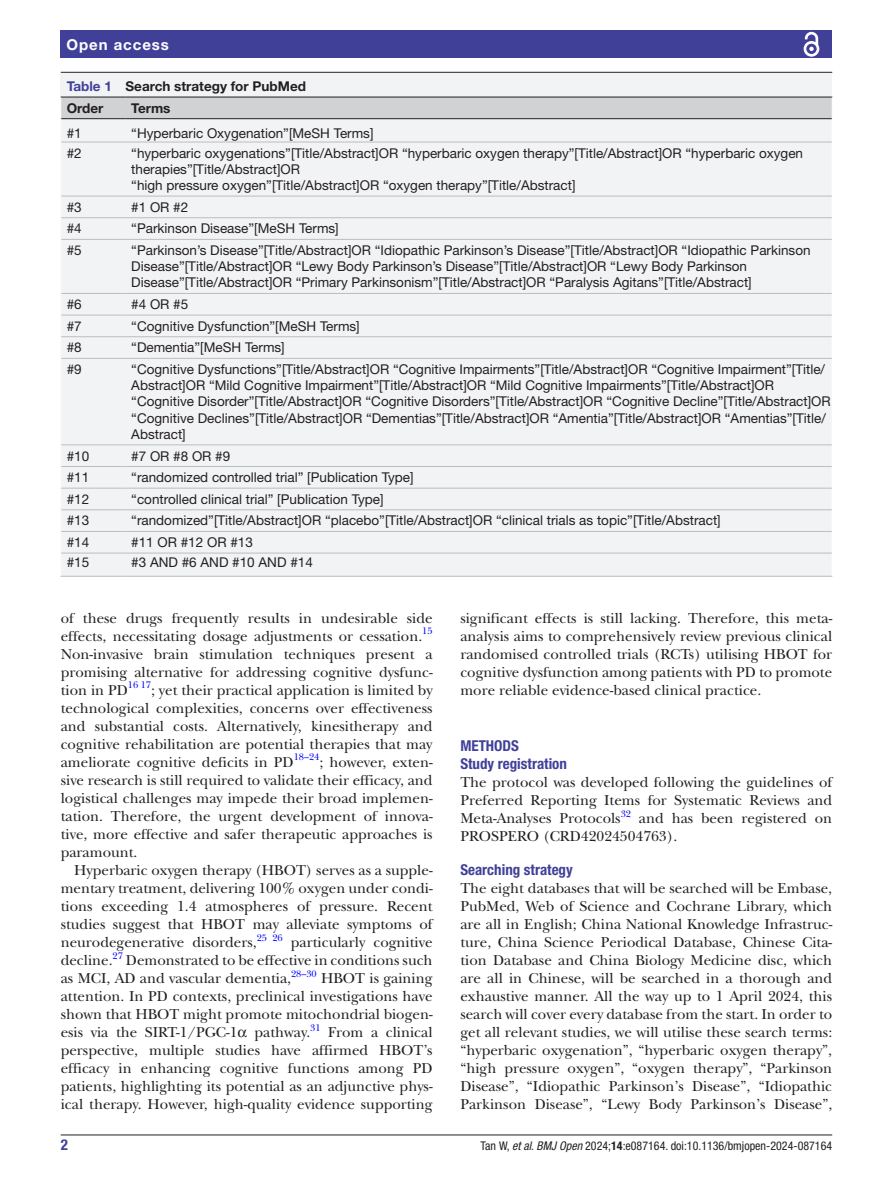
<style>
.page{position:relative;width:893px;height:1191px;background:#fff}
.page>*{position:absolute;margin:0;border:0;box-sizing:border-box;transform-origin:0 0}
.t1{font:15px/18px "New Baskerville";color:#231f20;text-align:justify}
.t2{font:700 condensed 15px/18px "Helvetica Neue LT Std";color:#414099}
.t3{font:700 15px "Helvetica Neue LT Std";letter-spacing:.065em;color:#fff}
.t4{font:13.5px/16.2px "Helvetica Neue LT Std";color:#231f20}
.t5{font:700 13.5px/22px "Helvetica Neue LT Std";color:#231f20}
.t6{font:condensed 12px "Helvetica Neue LT Std";color:#231f20}
.t7{font:9.9px "New Baskerville";color:#00f}
.s1{color:#414099}
.s2{font-style:italic}
.s3{font-weight:700}
</style>
<div class="page">
<hr style="left:61px;top:1134px;width:771px;height:1px;background:#231f20">
<div style="left:61px;top:31px;width:771px;height:27px;background:#414099"></div>
<svg style="left:803px;top:31px;width:17px;height:26px"></svg>
<div style="left:61px;top:73px;width:771px;height:503px;background:#f2f3f4"></div>
<hr style="left:61px;top:72px;width:771px;height:1px;background:#231f20">
<hr style="left:61px;top:142px;width:64px;height:1px;background:#bcbdc0">
<hr style="left:125px;top:142px;width:707px;height:1px;background:#bcbdc0">
<hr style="left:61px;top:196px;width:64px;height:1px;background:#bcbdc0">
<hr style="left:125px;top:196px;width:707px;height:1px;background:#bcbdc0">
<hr style="left:61px;top:217px;width:64px;height:1px;background:#bcbdc0">
<hr style="left:125px;top:217px;width:707px;height:1px;background:#bcbdc0">
<hr style="left:61px;top:239px;width:64px;height:1px;background:#bcbdc0">
<hr style="left:125px;top:239px;width:707px;height:1px;background:#bcbdc0">
<hr style="left:61px;top:293px;width:64px;height:1px;background:#bcbdc0">
<hr style="left:125px;top:293px;width:707px;height:1px;background:#bcbdc0">
<hr style="left:61px;top:315px;width:64px;height:1px;background:#bcbdc0">
<hr style="left:125px;top:315px;width:707px;height:1px;background:#bcbdc0">
<hr style="left:61px;top:336px;width:64px;height:1px;background:#bcbdc0">
<hr style="left:125px;top:336px;width:707px;height:1px;background:#bcbdc0">
<hr style="left:61px;top:358px;width:64px;height:1px;background:#bcbdc0">
<hr style="left:125px;top:358px;width:707px;height:1px;background:#bcbdc0">
<hr style="left:61px;top:444px;width:64px;height:1px;background:#bcbdc0">
<hr style="left:125px;top:444px;width:707px;height:1px;background:#bcbdc0">
<hr style="left:61px;top:466px;width:64px;height:1px;background:#bcbdc0">
<hr style="left:125px;top:466px;width:707px;height:1px;background:#bcbdc0">
<hr style="left:61px;top:488px;width:64px;height:1px;background:#bcbdc0">
<hr style="left:125px;top:488px;width:707px;height:1px;background:#bcbdc0">
<hr style="left:61px;top:509px;width:64px;height:1px;background:#bcbdc0">
<hr style="left:125px;top:509px;width:707px;height:1px;background:#bcbdc0">
<hr style="left:61px;top:531px;width:64px;height:1px;background:#bcbdc0">
<hr style="left:125px;top:531px;width:707px;height:1px;background:#bcbdc0">
<hr style="left:61px;top:553px;width:64px;height:1px;background:#bcbdc0">
<hr style="left:61px;top:576px;width:64px;height:1px;background:#bcbdc0">
<hr style="left:125px;top:553px;width:707px;height:1px;background:#bcbdc0">
<hr style="left:125px;top:576px;width:707px;height:1px;background:#bcbdc0">
<svg style="left:60px;top:97px;width:773px;height:45px"></svg>
<p class="t3" style="left:66px;top:35px;width:104px">Open access</p>
<p class="t5" style="left:67px;top:75px;width:241px"><span class="s1">Table 1</span> Search strategy for PubMed<br>Order</p>
<p class="t5" style="left:131px;top:97px;width:41px">Terms</p>
<p class="t4" style="left:67px;top:124px;width:17px">#1</p>
<p class="t4" style="left:131px;top:124px;width:244px">“Hyperbaric Oxygenation”[MeSH Terms]</p>
<p class="t4" style="left:67px;top:145px;width:17px">#2</p>
<p class="t4" style="left:131px;top:145px;width:673px">“hyperbaric oxygenations”[Title/Abstract]OR “hyperbaric oxygen therapy”[Title/Abstract]OR “hyperbaric oxygen therapies”[Title/Abstract]OR<br>“high pressure oxygen”[Title/Abstract]OR “oxygen therapy”[Title/Abstract]</p>
<p class="t4" style="left:67px;top:199px;width:17px">#3</p>
<p class="t4" style="left:131px;top:199px;width:59px">#1 OR #2</p>
<p class="t4" style="left:67px;top:220px;width:17px">#4</p>
<p class="t4" style="left:131px;top:220px;width:209px">“Parkinson Disease”[MeSH Terms]</p>
<p class="t4" style="left:67px;top:242px;width:17px">#5</p>
<p class="t4" style="left:131px;top:242px;width:681px">“Parkinson’s Disease”[Title/Abstract]OR “Idiopathic Parkinson’s Disease”[Title/Abstract]OR “Idiopathic Parkinson<br>Disease”[Title/Abstract]OR “Lewy Body Parkinson’s Disease”[Title/Abstract]OR “Lewy Body Parkinson<br>Disease”[Title/Abstract]OR “Primary Parkinsonism”[Title/Abstract]OR “Paralysis Agitans”[Title/Abstract]</p>
<p class="t4" style="left:67px;top:296px;width:17px">#6</p>
<p class="t4" style="left:131px;top:296px;width:59px">#4 OR #5</p>
<p class="t4" style="left:67px;top:318px;width:17px">#7</p>
<p class="t4" style="left:131px;top:318px;width:230px">“Cognitive Dysfunction”[MeSH Terms]</p>
<p class="t4" style="left:67px;top:339px;width:17px">#8</p>
<p class="t4" style="left:131px;top:339px;width:155px">“Dementia”[MeSH Terms]</p>
<p class="t4" style="left:67px;top:361px;width:17px">#9</p>
<p class="t4" style="left:131px;top:361px;width:701px">“Cognitive Dysfunctions”[Title/Abstract]OR “Cognitive Impairments”[Title/Abstract]OR “Cognitive Impairment”[Title/ Abstract]OR “Mild Cognitive Impairment”[Title/Abstract]OR “Mild Cognitive Impairments”[Title/Abstract]OR “Cognitive Disorder”[Title/Abstract]OR “Cognitive Disorders”[Title/Abstract]OR “Cognitive Decline”[Title/Abstract]OR “Cognitive Declines”[Title/Abstract]OR “Dementias”[Title/Abstract]OR “Amentia”[Title/Abstract]OR “Amentias”[Title/ Abstract]</p>
<p class="t4" style="left:67px;top:447px;width:24px">#10</p>
<p class="t4" style="left:131px;top:447px;width:101px">#7 OR #8 OR #9</p>
<p class="t4" style="left:67px;top:469px;width:24px">#11</p>
<p class="t4" style="left:131px;top:469px;width:284px">“randomized controlled trial” [Publication Type]</p>
<p class="t4" style="left:67px;top:491px;width:24px">#12</p>
<p class="t4" style="left:131px;top:491px;width:254px">“controlled clinical trial” [Publication Type]</p>
<p class="t4" style="left:67px;top:512px;width:24px">#13</p>
<p class="t4" style="left:131px;top:512px;width:591px">“randomized”[Title/Abstract]OR “placebo”[Title/Abstract]OR “clinical trials as topic”[Title/Abstract]</p>
<p class="t4" style="left:67px;top:534px;width:24px">#14</p>
<p class="t4" style="left:131px;top:534px;width:123px">#11 OR #12 OR #13</p>
<p class="t4" style="left:67px;top:554px;width:24px">#15</p>
<p class="t4" style="left:131px;top:554px;width:183px">#3 AND #6 AND #10 AND #14</p>
<p class="t1" style="left:61px;top:609px;width:373px">of these drugs frequently results in undesirable side effects, necessitating dosage adjustments or cessation.</p>
<p class="t7" style="left:422px;top:625px;width:12px">15</p>
<p class="t1" style="left:61px;top:645px;width:373px">Non-invasive brain stimulation techniques present a promising alternative for addressing cognitive dysfunc&shy;tion in PD</p>
<p class="t7" style="left:128px;top:679px;width:25px">16 17</p>
<p class="t1" style="left:61px;top:681px;width:373px;text-indent:90px">; yet their practical application is limited by technological complexities, concerns over effectiveness and substantial costs. Alternatively, kinesitherapy and cognitive rehabilitation are potential therapies that may ameliorate cognitive deficits in PD</p>
<p class="t7" style="left:294px;top:751px;width:27px">18–24</p>
<p class="t1" style="left:61px;top:753px;width:373px;text-indent:259px">; however, exten&shy;sive research is still required to validate their efficacy, and logistical challenges may impede their broad implemen&shy;tation. Therefore, the urgent development of innova&shy;tive, more effective and safer therapeutic approaches is paramount.</p>
<p class="t1" style="left:61px;top:861px;width:373px;text-indent:13px">Hyperbaric oxygen therapy (HBOT) serves as a supple&shy;mentary treatment, delivering 100% oxygen under condi&shy;tions exceeding 1.4 atmospheres of pressure. Recent studies suggest that HBOT may alleviate symptoms of neurodegenerative disorders,</p>
<p class="t7" style="left:257px;top:931px;width:28px">25 26</p>
<p class="t1" style="left:291px;top:933px;width:143px">particularly cognitive</p>
<p class="t1" style="left:61px;top:951px;width:53px">decline.</p>
<p class="t7" style="left:113px;top:949px;width:12px">27</p>
<p class="t1" style="left:61px;top:951px;width:373px;text-indent:65px">Demonstrated to be effective in conditions such as MCI, AD and vascular dementia,</p>
<p class="t7" style="left:291px;top:967px;width:27px">28–30</p>
<p class="t1" style="left:61px;top:969px;width:373px;text-indent:260px">HBOT is gaining attention. In PD contexts, preclinical investigations have shown that HBOT might promote mitochondrial biogen&shy;esis via the SIRT-1/PGC-1 pathway.<sup>31</sup></p>
<p class="t1" style="left:61px;top:1023px;width:373px;text-indent:267px">From a clinical perspective, multiple studies have affirmed HBOT’s efficacy in enhancing cognitive functions among PD patients, highlighting its potential as an adjunctive phys&shy;ical therapy. However, high-quality evidence supporting</p>
<p class="t1" style="left:460px;top:609px;width:373px">significant effects is still lacking. Therefore, this meta&shy;analysis aims to comprehensively review previous clinical randomised controlled trials (RCTs) utilising HBOT for cognitive dysfunction among patients with PD to promote more reliable evidence-based clinical practice.</p>
<p class="t2" style="left:460px;top:737px;width:108px">METHODS<br>Study registration</p>
<p class="t1" style="left:460px;top:773px;width:373px">The protocol was developed following the guidelines of Preferred Reporting Items for Systematic Reviews and Meta-Analyses Protocols</p>
<p class="t7" style="left:621px;top:807px;width:12px">32</p>
<p class="t1" style="left:460px;top:809px;width:373px;text-indent:179px">and has been registered on<br>PROSPERO (CRD42024504763).</p>
<p class="t2" style="left:460px;top:860px;width:114px">Searching strategy</p>
<p class="t1" style="left:460px;top:879px;width:373px">The eight databases that will be searched will be Embase, PubMed, Web of Science and Cochrane Library, which are all in English; China National Knowledge Infrastruc&shy;ture, China Science Periodical Database, Chinese Cita&shy;tion Database and China Biology Medicine disc, which are all in Chinese, will be searched in a thorough and exhaustive manner. All the way up to 1 April 2024, this search will cover every database from the start. In order to get all relevant studies, we will utilise these search terms: “hyperbaric oxygenation”, “hyperbaric oxygen therapy”, “high pressure oxygen”, “oxygen therapy”, “Parkinson Disease”, “Idiopathic Parkinson’s Disease”, “Idiopathic Parkinson Disease”, “Lewy Body Parkinson’s Disease”,</p>
<p class="t2" style="left:61px;top:1135px;width:9px">2</p>
<p class="t6" style="left:481px;top:1138px;width:353px">Tan W, <span class="s2">et al</span>. <span class="s2">BMJ Open</span> 2024;<span class="s3">14</span>:e087164. doi:10.1136/bmjopen-2024-087164</p>
</div>
